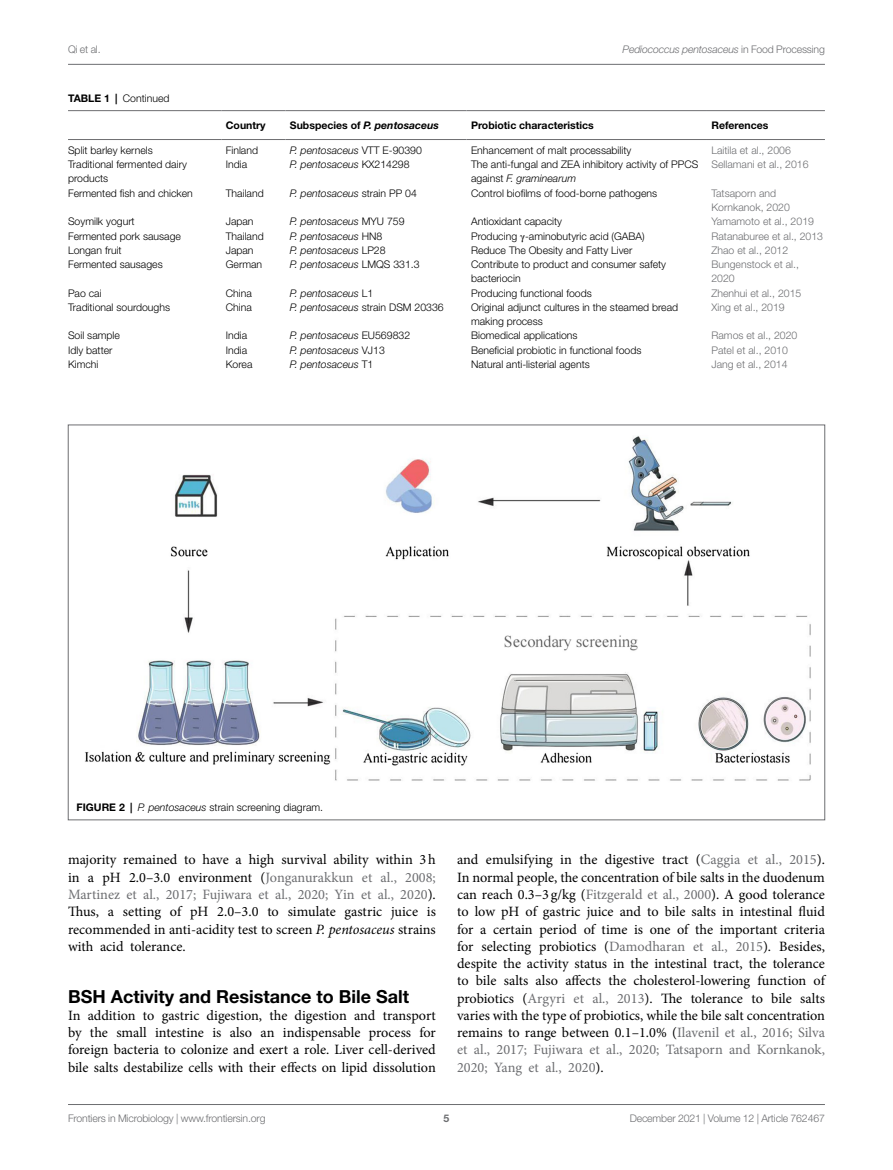
<style>
.page{position:relative;width:893px;height:1170px;background:#fff}
.page>*{position:absolute;margin:0;border:0;box-sizing:border-box;transform-origin:0 0}
.HEAD_2{font:700 18px "Helvetica Neue LT Std";color:#000}
.TEXT_FLUSH{font:14.25px/17.2px "Minion Pro";color:#000;text-align:justify}
.TB_TX{font:300 10.5px/14.2px "Helvetica Neue LT Std";color:#000}
.TB_TX-2{font:300 10.5px/14.2px "Helvetica Neue LT Std";color:#6d6e71}
.TB_TX-3{font:italic 300 10.5px "Helvetica Neue LT Std";color:#000}
.FIG_LEG{font:300 10.5px "Helvetica Neue LT Std";color:#000}
.TB_CH{font:700 10.5px "Helvetica Neue LT Std";color:#000}
.t1{font:italic 300 10.5px "Helvetica Neue LT Std";letter-spacing:-.015em;color:#6d6e71}
.TB_CH-2{font:italic 700 10.5px "Helvetica Neue LT Std";color:#000}
.TT_NO_RULE{font:300 10.5px "Helvetica Neue LT Std";color:#000}
.t2{font:700 10.5px "Helvetica Neue LT Std";color:#6d6e71}
.s1{font-style:normal}
.s2{font-weight:700}
.s3{font-style:italic}
.s4{font-family:"STIX General";font-weight:400}
.s5{color:#6d6e71}
</style>
<div class="page">
<hr style="left:68px;top:64px;width:757px;height:1px;background:#6d6e71">
<hr style="left:68px;top:1104px;width:757px;height:1px;background:#6d6e71">
<hr style="left:221px;top:110px;width:64px;height:1px;background:#6d6e71">
<hr style="left:221px;top:139px;width:64px;height:1px;background:#6d6e71">
<hr style="left:285px;top:110px;width:182px;height:1px;background:#6d6e71">
<hr style="left:285px;top:139px;width:182px;height:1px;background:#6d6e71">
<hr style="left:467px;top:110px;width:240px;height:1px;background:#6d6e71">
<hr style="left:467px;top:139px;width:240px;height:1px;background:#6d6e71">
<hr style="left:707px;top:110px;width:118px;height:1px;background:#6d6e71">
<hr style="left:707px;top:139px;width:118px;height:1px;background:#6d6e71">
<hr style="left:68px;top:110px;width:153px;height:1px;background:#6d6e71">
<hr style="left:68px;top:139px;width:153px;height:1px;background:#6d6e71">
<img style="left:85px;top:436px;width:726px;height:345px">
<p class="TB_TX-2" style="left:68px;top:41px;width:34px">Qi et al.</p>
<p class="t1" style="left:623px;top:43px;width:204px">Pediococcus pentosaceus <span class="s1">in Food Processing</span></p>
<p class="TT_NO_RULE" style="left:68px;top:92px;width:103px"><span class="s2">TABLE 1 |</span> Continued</p>
<p class="TB_CH" style="left:226px;top:119px;width:41px">Country</p>
<p class="TB_CH-2" style="left:290px;top:119px;width:151px"><span class="s1">Subspecies of</span> P. pentosaceus</p>
<p class="TB_CH" style="left:471px;top:119px;width:124px">Probiotic characteristics</p>
<p class="TB_CH" style="left:711px;top:119px;width:58px">References</p>
<p class="TB_TX" style="left:68px;top:143px;width:86px">Split barley kernels</p>
<p class="TB_TX" style="left:226px;top:143px;width:34px">Finland</p>
<p class="TB_TX-3" style="left:290px;top:144px;width:133px">P. pentosaceus <span class="s1">VTT E-90390</span></p>
<p class="TB_TX" style="left:471px;top:143px;width:162px">Enhancement of malt processability</p>
<p class="TB_TX-2" style="left:711px;top:143px;width:81px">Laitila et al., 2006</p>
<p class="TB_TX" style="left:68px;top:157px;width:120px">Traditional fermented dairy products</p>
<p class="TB_TX" style="left:226px;top:157px;width:23px">India</p>
<p class="TB_TX-3" style="left:290px;top:158px;width:121px">P. pentosaceus <span class="s1">KX214298</span></p>
<p class="TB_TX" style="left:471px;top:157px;width:229px">The anti-fungal and ZEA inhibitory activity of PPCS against <span class="s3">F. graminearum</span></p>
<p class="TB_TX-2" style="left:711px;top:157px;width:99px">Sellamani et al., 2016</p>
<p class="TB_TX" style="left:68px;top:186px;width:126px">Fermented fish and chicken</p>
<p class="TB_TX" style="left:226px;top:186px;width:39px">Thailand</p>
<p class="TB_TX-3" style="left:290px;top:187px;width:129px">P. pentosaceus <span class="s1">strain PP 04</span></p>
<p class="TB_TX" style="left:471px;top:186px;width:188px">Control biofilms of food-borne pathogens</p>
<p class="TB_TX-2" style="left:711px;top:186px;width:80px">Tatsaporn and<br>Kornkanok, 2020</p>
<p class="TB_TX" style="left:68px;top:214px;width:68px">Soymilk yogurt</p>
<p class="TB_TX" style="left:226px;top:214px;width:29px">Japan</p>
<p class="TB_TX-3" style="left:290px;top:215px;width:116px">P. pentosaceus <span class="s1">MYU 759</span></p>
<p class="TB_TX" style="left:471px;top:214px;width:93px">Antioxidant capacity</p>
<p class="TB_TX-2" style="left:711px;top:214px;width:104px">Yamamoto et al., 2019</p>
<p class="TB_TX" style="left:68px;top:228px;width:115px">Fermented pork sausage</p>
<p class="TB_TX" style="left:226px;top:228px;width:39px">Thailand</p>
<p class="TB_TX-3" style="left:290px;top:229px;width:94px">P. pentosaceus <span class="s1">HN8</span></p>
<p class="TB_TX" style="left:471px;top:228px;width:175px">Producing <span class="s4">γ</span>-aminobutyric acid (GABA)</p>
<p class="TB_TX-2" style="left:711px;top:228px;width:113px">Ratanaburee et al., 2013</p>
<p class="TB_TX" style="left:68px;top:243px;width:55px">Longan fruit</p>
<p class="TB_TX" style="left:226px;top:243px;width:29px">Japan</p>
<p class="TB_TX-3" style="left:290px;top:244px;width:97px">P. pentosaceus <span class="s1">LP28</span></p>
<p class="TB_TX" style="left:471px;top:243px;width:163px">Reduce The Obesity and Fatty Liver</p>
<p class="TB_TX-2" style="left:711px;top:243px;width:78px">Zhao et al., 2012</p>
<p class="TB_TX" style="left:68px;top:257px;width:96px">Fermented sausages</p>
<p class="TB_TX" style="left:226px;top:257px;width:38px">German</p>
<p class="TB_TX-3" style="left:290px;top:258px;width:131px">P. pentosaceus <span class="s1">LMQS 331.3</span></p>
<p class="TB_TX" style="left:471px;top:257px;width:197px">Contribute to product and consumer safety bacteriocin</p>
<p class="TB_TX-2" style="left:711px;top:257px;width:89px">Bungenstock et al.,<br>2020</p>
<p class="TB_TX" style="left:68px;top:285px;width:35px">Pao cai</p>
<p class="TB_TX" style="left:226px;top:285px;width:28px">China</p>
<p class="TB_TX-3" style="left:290px;top:286px;width:85px">P. pentosaceus <span class="s1">L1</span></p>
<p class="TB_TX" style="left:471px;top:285px;width:122px">Producing functional foods</p>
<p class="TB_TX-2" style="left:711px;top:285px;width:91px">Zhenhui et al., 2015</p>
<p class="TB_TX" style="left:68px;top:300px;width:104px">Traditional sourdoughs</p>
<p class="TB_TX" style="left:226px;top:300px;width:28px">China</p>
<p class="TB_TX" style="left:290px;top:300px;width:155px"><span class="s3">P. pentosaceus</span> strain DSM 20336</p>
<p class="TB_TX" style="left:471px;top:300px;width:209px">Original adjunct cultures in the steamed bread making process</p>
<p class="TB_TX-2" style="left:711px;top:300px;width:75px">Xing et al., 2019</p>
<p class="TB_TX" style="left:68px;top:328px;width:53px">Soil sample</p>
<p class="TB_TX" style="left:226px;top:328px;width:23px">India</p>
<p class="TB_TX-3" style="left:290px;top:329px;width:122px">P. pentosaceus <span class="s1">EU569832</span></p>
<p class="TB_TX" style="left:471px;top:328px;width:108px">Biomedical applications</p>
<p class="TB_TX-2" style="left:711px;top:328px;width:87px">Ramos et al., 2020</p>
<p class="TB_TX" style="left:68px;top:342px;width:46px">Idly batter</p>
<p class="TB_TX" style="left:226px;top:342px;width:23px">India</p>
<p class="TB_TX-3" style="left:290px;top:343px;width:96px">P. pentosaceus <span class="s1">VJ13</span></p>
<p class="TB_TX" style="left:471px;top:342px;width:172px">Beneficial probiotic in functional foods</p>
<p class="TB_TX-2" style="left:711px;top:342px;width:78px">Patel et al., 2010</p>
<p class="TB_TX" style="left:68px;top:357px;width:32px">Kimchi</p>
<p class="TB_TX" style="left:226px;top:357px;width:28px">Korea</p>
<p class="TB_TX-3" style="left:290px;top:358px;width:85px">P. pentosaceus <span class="s1">T1</span></p>
<p class="TB_TX" style="left:471px;top:357px;width:120px">Natural anti-listerial agents</p>
<p class="TB_TX-2" style="left:711px;top:357px;width:78px">Jang et al., 2014</p>
<p class="FIG_LEG" style="left:77px;top:801px;width:248px"><span class="s2">FIGURE 2 |</span> <span class="s3">P. pentosaceus</span> strain screening diagram.</p>
<p class="TEXT_FLUSH" style="left:68px;top:851px;width:369px">majority remained to have a high survival ability within 3h in a pH 2.0–3.0 environment (<span class="s5">Jonganurakkun et al., 2008; Martinez et al., 2017; Fujiwara et al., 2020; Yin et al., 2020</span>).<br>Thus, a setting of pH 2.0–3.0 to simulate gastric juice is recommended in anti-acidity test to screen <span class="s3">P. pentosaceus</span> strains with acid tolerance.</p>
<p class="HEAD_2" style="left:68px;top:984px;width:342px">BSH Activity and Resistance to Bile Salt</p>
<p class="TEXT_FLUSH" style="left:68px;top:1006px;width:369px">In addition to gastric digestion, the digestion and transport by the small intestine is also an indispensable process for foreign bacteria to colonize and exert a role. Liver cell-derived bile salts destabilize cells with their effects on lipid dissolution</p>
<p class="TEXT_FLUSH" style="left:457px;top:851px;width:369px">and emulsifying in the digestive tract (<span class="s5">Caggia et al., 2015</span>).<br>In normal people, the concentration of bile salts in the duodenum can reach 0.3–3 g/kg (<span class="s5">Fitzgerald et al., 2000</span>). A good tolerance to low pH of gastric juice and to bile salts in intestinal fluid for a certain period of time is one of the important criteria for selecting probiotics (<span class="s5">Damodharan et al., 2015</span>). Besides, despite the activity status in the intestinal tract, the tolerance to bile salts also affects the cholesterol-lowering function of probiotics (<span class="s5">Argyri et al., 2013</span>). The tolerance to bile salts varies with the type of probiotics, while the bile salt concentration remains to range between 0.1–1.0% (<span class="s5">Ilavenil et al., 2016; Silva et al., 2017; Fujiwara et al., 2020; Tatsaporn and Kornkanok, 2020; Yang et al., 2020</span>).</p>
<p class="TB_TX-2" style="left:68px;top:1110px;width:199px">Frontiers in Microbiology | www.frontiersin.org</p>
<p class="t2" style="left:444px;top:1111px;width:7px">5</p>
<p class="TB_TX-2" style="left:630px;top:1110px;width:197px">December 2021 | Volume 12 | Article 762467</p>
</div>
